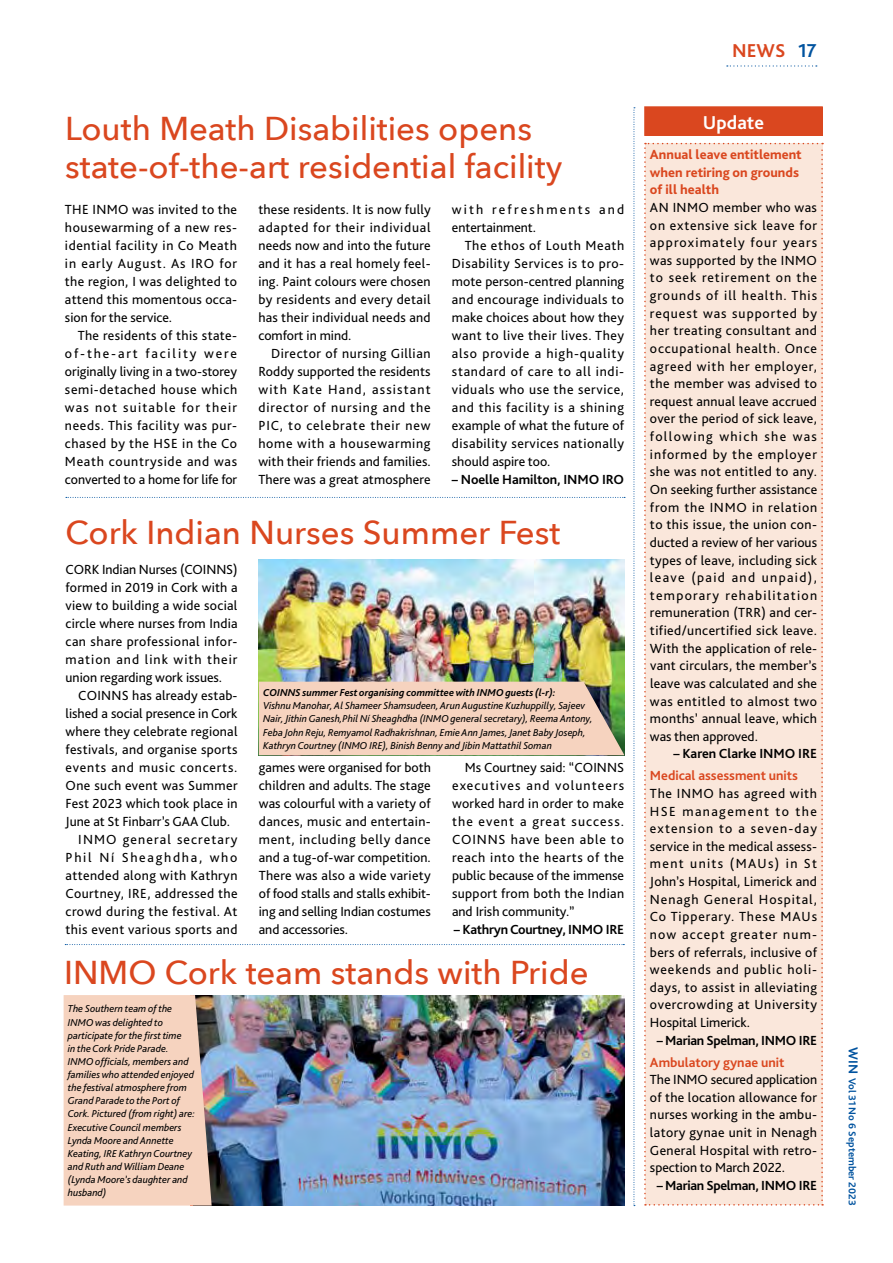
<style>
.page{position:relative;width:893px;height:1263px;background:#fff}
.page>*{position:absolute;margin:0;border:0;box-sizing:border-box;transform-origin:0 0}
.t1{font:500 33px/38.2px "Avenir Next";color:#da471f}
.t2{font:700 19.5px "Bliss Pro";color:#da471f}
.t3{font:700 19.5px "Bliss Pro";color:#fff}
.t4{font:13.8px/18px "Bliss Pro";letter-spacing:.02em;color:#000;text-align:justify}
.t5{font:700 13.8px "Bliss Pro";letter-spacing:-.02em;color:#000}
.t6{font:800 13.8px/17.5px "Bliss Pro";color:#da471f}
.t7{font:13.8px "Bliss Pro";color:#000}
.t8{font:700 13.8px "Bliss Pro";color:#da471f}
.t9{font:13.8px/18px "Bliss Pro";letter-spacing:.15em;color:#000}
.t10{font:13.8px "Bliss Pro";letter-spacing:.06em;color:#000}
.t11{font:13.8px "Bliss Pro";letter-spacing:.08em;color:#000}
.t12{font:13.8px "Bliss Pro";letter-spacing:.125em;color:#000}
.t13{font:700 13.8px "Bliss Pro";color:#000}
.t14{font:italic 10.5px/13.2px "Bliss Pro";color:#000}
.t15{font:italic 700 10.5px "Bliss Pro";color:#000}
.t16{font:700 10.5px "Bliss Pro";color:#00539f}
.s1{color:#00539f}
.s2{font-size:13.5px}
</style>
<div class="page">
<svg style="left:727px;top:65px;width:90px;height:2px"></svg>
<svg style="left:66px;top:497px;width:559px;height:1px"></svg>
<img style="left:259px;top:559px;width:365px;height:123px">
<div style="left:259px;top:682px;width:365px;height:73px;background:#f6d3bf"></div>
<div style="left:644px;top:143px;width:179px;height:1062px;background:#fae7db"></div>
<img style="left:212px;top:995px;width:412px;height:210px">
<div style="left:64px;top:995px;width:148px;height:210px;background:#f6d3bf"></div>
<div style="left:645px;top:107px;width:177px;height:28px;background:#da471f"></div>
<div style="left:644px;top:106px;width:179px;height:30px;border:2px solid #da471f"></div>
<svg style="left:65px;top:944px;width:559px;height:1px"></svg>
<svg style="left:634px;top:107px;width:1px;height:1099px"></svg>
<h1 class="t1" style="left:65px;top:108px;width:499px">Louth Meath Disabilities opens state-of-the-art residential facility</h1>
<p class="t4" style="left:65px;top:200px;width:174px">THE INMO was invited to the housewarming of a new res&shy;idential facility in Co Meath in early August. As IRO for the region, I was delighted to attend this momentous occa&shy;sion for the service.</p>
<p class="t4" style="left:65px;top:326px;width:174px;text-indent:13px">The residents of this state&shy;of-the-art facility were originally living in a two-storey semi-detached house which was not suitable for their needs. This facility was pur&shy;chased by the HSE in the Co Meath countryside and was converted to a home for life for</p>
<p class="t9" style="left:452px;top:200px;width:174px">with refreshments and entertainment.</p>
<p class="t4" style="left:452px;top:236px;width:174px;text-indent:13px">The ethos of Louth Meath Disability Services is to pro&shy;mote person-centred planning and encourage individuals to make choices about how they want to live their lives. They also provide a high-quality standard of care to all indi&shy;viduals who use the service, and this facility is a shining example of what the future of disability services nationally should aspire too.</p>
<p class="t5" style="left:452px;top:471px;width:174px">– Noelle Hamilton, INMO IRO</p>
<p class="t4" style="left:258px;top:200px;width:174px">these residents. It is now fully adapted for their individual needs now and into the future and it has a real homely feel&shy;ing. Paint colours were chosen by residents and every detail has their individual needs and comfort in mind.</p>
<p class="t4" style="left:258px;top:344px;width:174px;text-indent:13px">Director of nursing Gillian Roddy supported the residents with Kate Hand, assistant director of nursing and the PIC, to celebrate their new home with a housewarming with their friends and families.<br>There was a great atmosphere</p>
<h1 class="t1" style="left:66px;top:512px;width:496px">Cork Indian Nurses Summer Fest</h1>
<p class="t4" style="left:66px;top:560px;width:174px">CORK Indian Nurses (COINNS) formed in 2019 in Cork with a view to building a wide social circle where nurses from India can share professional infor&shy;mation and link with their union regarding work issues.</p>
<p class="t4" style="left:78px;top:686px;width:161px">COINNS has already estab-</p>
<p class="t7" style="left:66px;top:705px;width:173px">lished a social presence in Cork</p>
<p class="t4" style="left:66px;top:722px;width:173px">where they celebrate regional</p>
<p class="t4" style="left:66px;top:740px;width:174px">festivals, and organise sports</p>
<p class="t10" style="left:66px;top:759px;width:173px">events and music concerts.</p>
<p class="t4" style="left:66px;top:776px;width:174px">One such event was Summer</p>
<p class="t4" style="left:66px;top:794px;width:173px">Fest 2023 which took place in</p>
<p class="t7" style="left:66px;top:813px;width:166px">June at St Finbarr’s GAA Club.</p>
<p class="t11" style="left:78px;top:831px;width:161px">INMO general secretary</p>
<p class="t12" style="left:66px;top:849px;width:173px">Phil Ní Sheaghdha, who</p>
<p class="t4" style="left:66px;top:866px;width:173px">attended along with Kathryn</p>
<p class="t4" style="left:66px;top:884px;width:174px">Courtney, IRE, addressed the</p>
<p class="t4" style="left:66px;top:902px;width:173px">crowd during the festival. At</p>
<p class="t4" style="left:66px;top:920px;width:174px">this event various sports and</p>
<p class="t15" style="left:263px;top:686px;width:294px">COINNS summer Fest organising committee with INMO guests (l-r):</p>
<p class="t14" style="left:263px;top:699px;width:331px">Vishnu Manohar, Al Shameer Shamsudeen, Arun Augustine Kuzhuppilly, Sajeev Nair, Jithin Ganesh,Phil Ní Sheaghdha (INMO general secretary), Reema Antony, Feba John Reju, Remyamol Radhakrishnan, Emie Ann James, Janet Baby Joseph, Kathryn Courtney (INMO IRE), Binish Benny and Jibin Mattathil Soman</p>
<p class="t4" style="left:259px;top:758px;width:174px">games were organised for both children and adults. The stage was colourful with a variety of dances, music and entertain&shy;ment, including belly dance and a tug-of-war competition.<br>There was also a wide variety of food stalls and stalls exhibit&shy;ing and selling Indian costumes and accessories.</p>
<p class="t4" style="left:452px;top:758px;width:174px;text-indent:13px">Ms Courtney said: “COINNS executives and volunteers worked hard in order to make the event a great success.<br>COINNS have been able to reach into the hearts of the public because of the immense support from both the Indian and Irish community.”</p>
<p class="t5" style="left:454px;top:921px;width:172px">– Kathryn Courtney, INMO IRE</p>
<h1 class="t1" style="left:64px;top:952px;width:526px">INMO Cork team stands with Pride</h1>
<p class="t14" style="left:68px;top:1002px;width:128px">The Southern team of the<br>INMO was delighted to participate for the first time<br>in the Cork Pride Parade.<br>INMO officials, members and families who attended enjoyed the festival atmosphere from<br>Grand Parade to the Port of<br>Cork. Pictured (from right) are:<br>Executive Council members<br>Lynda Moore and Annette<br>Keating, IRE Kathryn Courtney and Ruth and William Deane (Lynda Moore’s daughter and husband)</p>
<h2 class="t2" style="left:732px;top:39px;width:86px">NEWS <span class="s1">17</span></h2>
<h2 class="t3" style="left:703px;top:110px;width:63px">Update</h2>
<p class="t6" style="left:650px;top:145px;width:153px">Annual leave entitlement when retiring on grounds of ill health</p>
<p class="t4" style="left:650px;top:198px;width:169px;line-height:17.5px">AN INMO member who was on extensive sick leave for approximately four years was supported by the INMO to seek retirement on the grounds of ill health. This request was supported by her treating consultant and occupational health. Once agreed with her employer, the member was advised to request annual leave accrued over the period of sick leave, following which she was informed by the employer she was not entitled to any.<br>On seeking further assistance from the INMO in relation to this issue, the union con&shy;ducted a review of her various types of leave, including sick leave (paid and unpaid), temporary rehabilitation remuneration (TRR) and cer&shy;tified/uncertified sick leave.<br>With the application of rele&shy;vant circulars, the member’s leave was calculated and she was entitled to almost two months’ annual leave, which was then approved.</p>
<p class="t13" style="left:673px;top:745px;width:145px">– Karen Clarke INMO IRE</p>
<p class="t8" style="left:650px;top:767px;width:149px">Medical assessment units</p>
<p class="t4" style="left:650px;top:784px;width:169px">The INMO has agreed with HSE management to the extension to a seven-day service in the medical assess&shy;ment units (MAUs) in St John’s Hospital, Limerick and Nenagh General Hospital, Co Tipperary. These MAUs now accept greater num&shy;bers of referrals, inclusive of weekends and public holi&shy;days, to assist in alleviating overcrowding at University Hospital Limerick.</p>
<p class="t5" style="left:657px;top:1031px;width:162px">– Marian Spelman, INMO IRE</p>
<p class="t8" style="left:650px;top:1053px;width:136px">Ambulatory gynae unit</p>
<p class="t4" style="left:650px;top:1070px;width:169px">The INMO secured application of the location allowance for nurses working in the ambu&shy;latory gynae unit in Nenagh General Hospital with retro&shy;spection to March 2022.</p>
<p class="t5" style="left:657px;top:1177px;width:162px">– Marian Spelman, INMO IRE</p>
<p class="t16" style="left:859px;top:1047px;width:160px;rotate:90deg"><span class="s2">WIN</span> Vol 31 No 6 September 2023</p>
</div>
